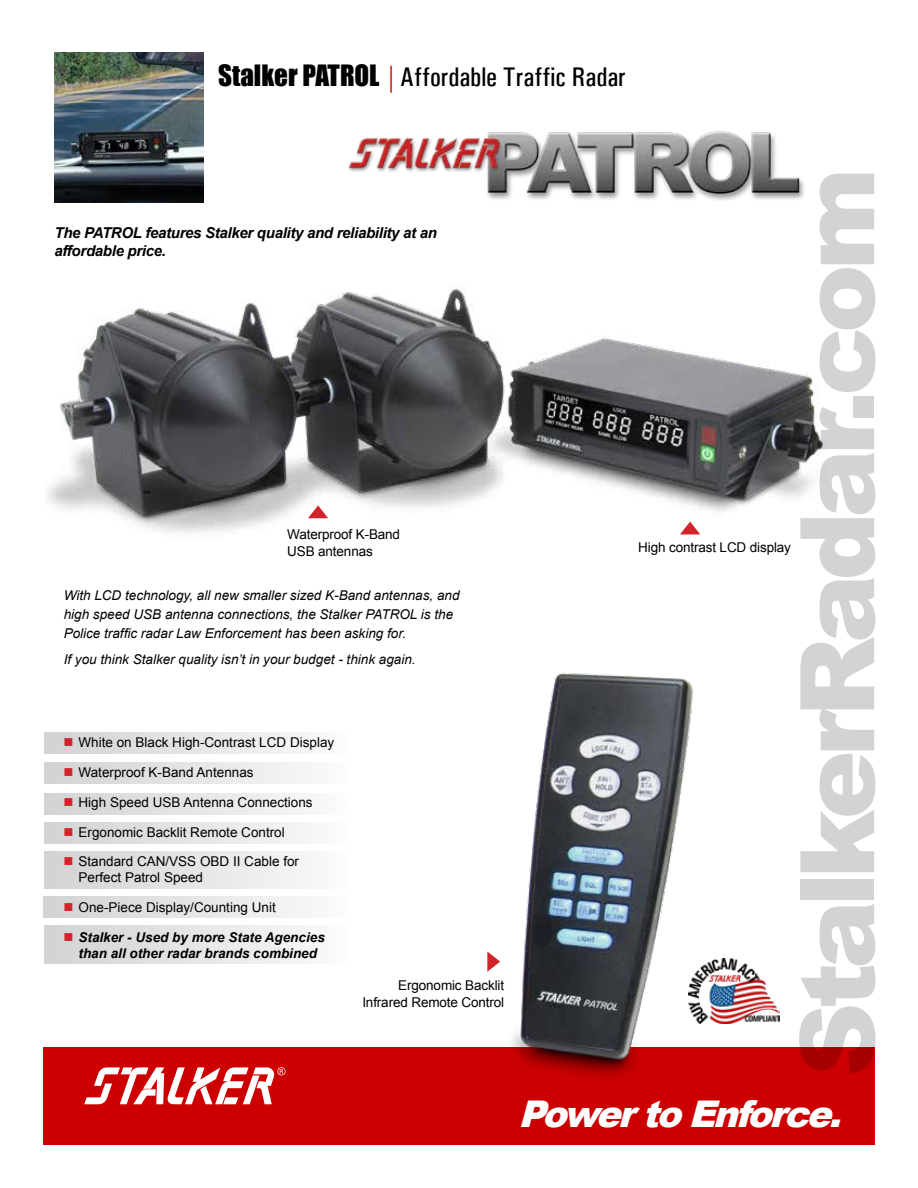
<style>
.page{position:relative;width:918px;height:1188px;background:#fff}
.page>*{position:absolute;margin:0;border:0;box-sizing:border-box;transform-origin:0 0}
.t1{font:900 103.05px "Arial";letter-spacing:-.06em;color:#d1d3d4}
.t2{font:italic 900 36.75px "Arial";color:#fff}
.t3{font:27px "Univers Condensed";color:#000}
.t4{font:italic 700 15px/18px "Arial";letter-spacing:-.02em;color:#000}
.t5{font:13.5px/16.5px "Arial";color:#000}
.t6{font:italic 13.5px/19.2px "Arial";color:#000}
.t7{font:italic 700 13.5px/16.2px "Arial";color:#000;text-align:center}
.s1{font-family:"Impact"}
.s2{color:#c00}
.s3{color:#d2232a}
</style>
<div class="page">
<div style="left:43px;top:1048px;width:832px;height:97px;background:#c00"></div>
<svg style="left:84px;top:1067px;width:202px;height:37px"></svg>
<img style="left:706px;top:958px;width:73px;height:65px">
<div style="left:45px;top:732px;width:309px;height:22px;background:linear-gradient(to right,#d0d2d4,#fcfcfc)"></div>
<div style="left:44px;top:896px;width:310px;height:22px;background:linear-gradient(to right,#d0d2d4,#fcfcfc)"></div>
<div style="left:45px;top:762px;width:309px;height:22px;background:linear-gradient(to right,#d0d2d4,#fcfcfc)"></div>
<div style="left:45px;top:793px;width:309px;height:22px;background:linear-gradient(to right,#d0d2d4,#fcfcfc)"></div>
<div style="left:45px;top:851px;width:309px;height:38px;background:linear-gradient(to right,#d0d2d4,#fcfcfc)"></div>
<div style="left:45px;top:822px;width:309px;height:22px;background:linear-gradient(to right,#d0d2d4,#fcfcfc)"></div>
<div style="left:45px;top:926px;width:309px;height:37px;background:linear-gradient(to right,#d0d2d4,#fcfcfc)"></div>
<img style="left:54px;top:53px;width:150px;height:149px">
<img style="left:47px;top:287px;width:781px;height:248px">
<img style="left:508px;top:673px;width:198px;height:404px">
<img style="left:348px;top:131px;width:456px;height:70px">
<svg style="left:680px;top:522px;width:20px;height:12px"></svg>
<svg style="left:308px;top:505px;width:20px;height:13px"></svg>
<svg style="left:487px;top:951px;width:13px;height:21px"></svg>
<h3 class="t3" style="left:218px;top:61px;width:409px"><span class="s1">Stalker PATROL</span> <span class="s2">|</span>Affordable Traffic Radar</h3>
<p class="t4" style="left:54px;top:224px;width:384px">The PATROL features Stalker quality and reliability at an affordable price.</p>
<p class="t5" style="left:287px;top:527px;width:114px">Waterproof K-Band<br>USB antennas</p>
<p class="t6" style="left:64px;top:585px;width:397px">With LCD technology, all new smaller sized K-Band antennas, and high speed USB antenna connections, the Stalker PATROL is the<br>Police traffic radar Law Enforcement has been asking for.</p>
<p class="t6" style="left:64px;top:650px;width:353px">If you think Stalker quality isn’t in your budget - think again.</p>
<p class="t5" style="left:64px;top:735px;width:272px"><span class="s3">■</span> White on Black High-Contrast LCD Display</p>
<p class="t5" style="left:64px;top:764px;width:192px"><span class="s3">■</span> Waterproof K-Band Antennas</p>
<p class="t5" style="left:64px;top:794px;width:251px"><span class="s3">■</span> High Speed USB Antenna Connections</p>
<p class="t5" style="left:64px;top:824px;width:223px"><span class="s3">■</span> Ergonomic Backlit Remote Control</p>
<p class="t5" style="left:79px;top:854px;width:222px;text-indent:-15px"><span class="s3">■</span> Standard CAN/VSS OBD II Cable for<br>Perfect Patrol Speed</p>
<p class="t5" style="left:64px;top:899px;width:214px"><span class="s3">■</span> One-Piece Display/Counting Unit</p>
<p class="t7" style="left:64px;top:929px;width:263px"><span class="s3">■</span> Stalker - Used by more State Agencies than all other radar brands combined</p>
<p class="t5" style="left:362px;top:977px;width:143px;text-align:right">Ergonomic Backlit<br>Infrared Remote Control</p>
<p class="t5" style="left:638px;top:539px;width:154px">High contrast LCD display</p>
<h1 class="t1" style="left:763px;top:1077px;width:911px;rotate:-90deg">StalkerRadar.com</h1>
<h2 class="t2" style="left:518px;top:1087px;width:338px">PowertoEnforce.</h2>
</div>
